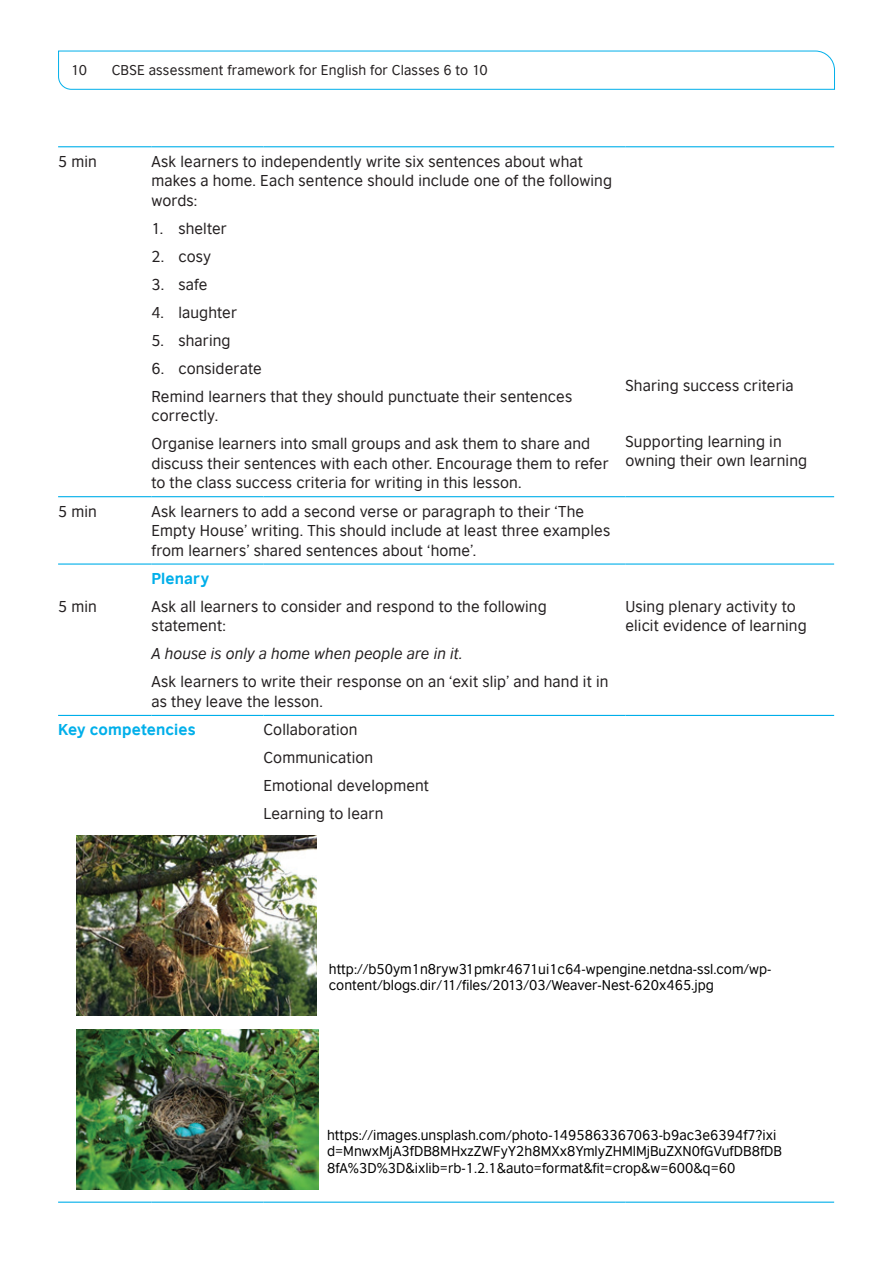
<style>
.page{position:relative;width:893px;height:1263px;background:#fff}
.page>*{position:absolute;margin:0;border:0;box-sizing:border-box;transform-origin:0 0}
.Bullet_A{font:15px/19.5px "British Council Sans";letter-spacing:.01em;color:#231f20}
.body_text_new{font:15px/19.5px "British Council Sans";letter-spacing:.01em;color:#231f20}
.Bullet_A-2{font:italic 15px "British Council Sans";letter-spacing:.005em;color:#231f20}
.body_text_new-2{font:700 15px "British Council Sans";letter-spacing:.01em;color:#00afea}
.Bullet_A-3{font:700 15px "British Council Sans";letter-spacing:.01em;color:#00afea}
.Heading_1{font:13.5px/16.2px "British Council Sans";color:#000}
.t1{font:13.5px "British Council Sans";letter-spacing:.01em;color:#231f20}
</style>
<div class="page">
<svg style="left:58px;top:50px;width:777px;height:40px"></svg>
<hr style="left:58px;top:146px;width:93px;height:1px;background:#00afea">
<hr style="left:151px;top:146px;width:112px;height:1px;background:#00afea">
<hr style="left:263px;top:146px;width:363px;height:1px;background:#00afea">
<hr style="left:626px;top:146px;width:208px;height:1px;background:#00afea">
<hr style="left:58px;top:496px;width:93px;height:1px;background:#00afea">
<hr style="left:151px;top:496px;width:112px;height:1px;background:#00afea">
<hr style="left:263px;top:496px;width:363px;height:1px;background:#00afea">
<hr style="left:626px;top:496px;width:208px;height:1px;background:#00afea">
<hr style="left:58px;top:563px;width:93px;height:2px;background:#00afea">
<hr style="left:151px;top:563px;width:112px;height:2px;background:#00afea">
<hr style="left:263px;top:563px;width:363px;height:2px;background:#00afea">
<hr style="left:626px;top:563px;width:208px;height:2px;background:#00afea">
<hr style="left:58px;top:715px;width:93px;height:1px;background:#00afea">
<hr style="left:151px;top:715px;width:112px;height:1px;background:#00afea">
<hr style="left:263px;top:715px;width:363px;height:1px;background:#00afea">
<hr style="left:626px;top:715px;width:208px;height:1px;background:#00afea">
<hr style="left:58px;top:1201px;width:93px;height:2px;background:#00afea">
<hr style="left:151px;top:1201px;width:112px;height:2px;background:#00afea">
<hr style="left:263px;top:1201px;width:363px;height:2px;background:#00afea">
<hr style="left:626px;top:1201px;width:208px;height:2px;background:#00afea">
<img style="left:76px;top:835px;width:240px;height:180px">
<img style="left:76px;top:1029px;width:242px;height:161px">
<p class="t1" style="left:71px;top:59px;width:17px">10</p>
<p class="t1" style="left:112px;top:59px;width:378px">CBSE assessment framework for English for Classes 6 to 10</p>
<p class="body_text_new" style="left:58px;top:150px;width:40px">5 min</p>
<p class="Bullet_A" style="left:151px;top:150px;width:462px">Ask learners to independently write six sentences about what makes a home. Each sentence should include one of the following words:</p>
<p class="Bullet_A" style="left:151px;top:217px;width:77px">1. shelter</p>
<p class="Bullet_A" style="left:151px;top:245px;width:61px">2. cosy</p>
<p class="Bullet_A" style="left:151px;top:273px;width:58px">3. safe</p>
<p class="Bullet_A" style="left:151px;top:301px;width:87px">4. laughter</p>
<p class="Bullet_A" style="left:151px;top:329px;width:81px">5. sharing</p>
<p class="Bullet_A" style="left:151px;top:357px;width:112px">6. considerate</p>
<p class="Bullet_A" style="left:151px;top:385px;width:422px">Remind learners that they should punctuate their sentences correctly.</p>
<p class="Bullet_A" style="left:151px;top:433px;width:459px">Organise learners into small groups and ask them to share and discuss their sentences with each other. Encourage them to refer to the class success criteria for writing in this lesson.</p>
<p class="body_text_new" style="left:58px;top:500px;width:40px">5 min</p>
<p class="Bullet_A" style="left:151px;top:500px;width:460px">Ask learners to add a second verse or paragraph to their ‘The<br>Empty House’ writing. This should include at least three examples from learners’ shared sentences about ‘home’.</p>
<p class="body_text_new" style="left:58px;top:595px;width:40px">5 min</p>
<p class="Bullet_A-3" style="left:151px;top:565px;width:59px">Plenary</p>
<p class="Bullet_A" style="left:151px;top:595px;width:397px">Ask all learners to consider and respond to the following statement:</p>
<p class="Bullet_A-2" style="left:151px;top:641px;width:312px">A house is only a home when people are in it.</p>
<p class="Bullet_A" style="left:151px;top:671px;width:459px">Ask learners to write their response on an ‘exit slip’ and hand it in as they leave the lesson.</p>
<p class="body_text_new-2" style="left:58px;top:716px;width:139px">Key competencies</p>
<p class="body_text_new" style="left:263px;top:719px;width:96px">Collaboration</p>
<p class="body_text_new" style="left:263px;top:747px;width:111px">Communication</p>
<p class="body_text_new" style="left:263px;top:775px;width:167px">Emotional development</p>
<p class="body_text_new" style="left:263px;top:803px;width:121px">Learning to learn</p>
<p class="body_text_new" style="left:626px;top:374px;width:170px">Sharing success criteria</p>
<p class="body_text_new" style="left:626px;top:430px;width:183px">Supporting learning in owning their own learning</p>
<p class="body_text_new" style="left:626px;top:595px;width:183px">Using plenary activity to elicit evidence of learning</p>
<p class="Heading_1" style="left:329px;top:960px;width:444px">http://b50ym1n8ryw31pmkr4671ui1c64-wpengine.netdna-ssl.com/wp&shy;content/blogs.dir/11/files/2013/03/Weaver-Nest-620x465.jpg</p>
<p class="Heading_1" style="left:327px;top:1126px;width:457px">https://images.unsplash.com/photo-1495863367063-b9ac3e6394f7?ixi d=MnwxMjA3fDB8MHxzZWFyY2h8MXx8YmlyZHMlMjBuZXN0fGVufDB8fDB<br>8fA%3D%3D&amp;ixlib=rb-1.2.1&amp;auto=format&amp;fit=crop&amp;w=600&amp;q=60</p>
</div>
